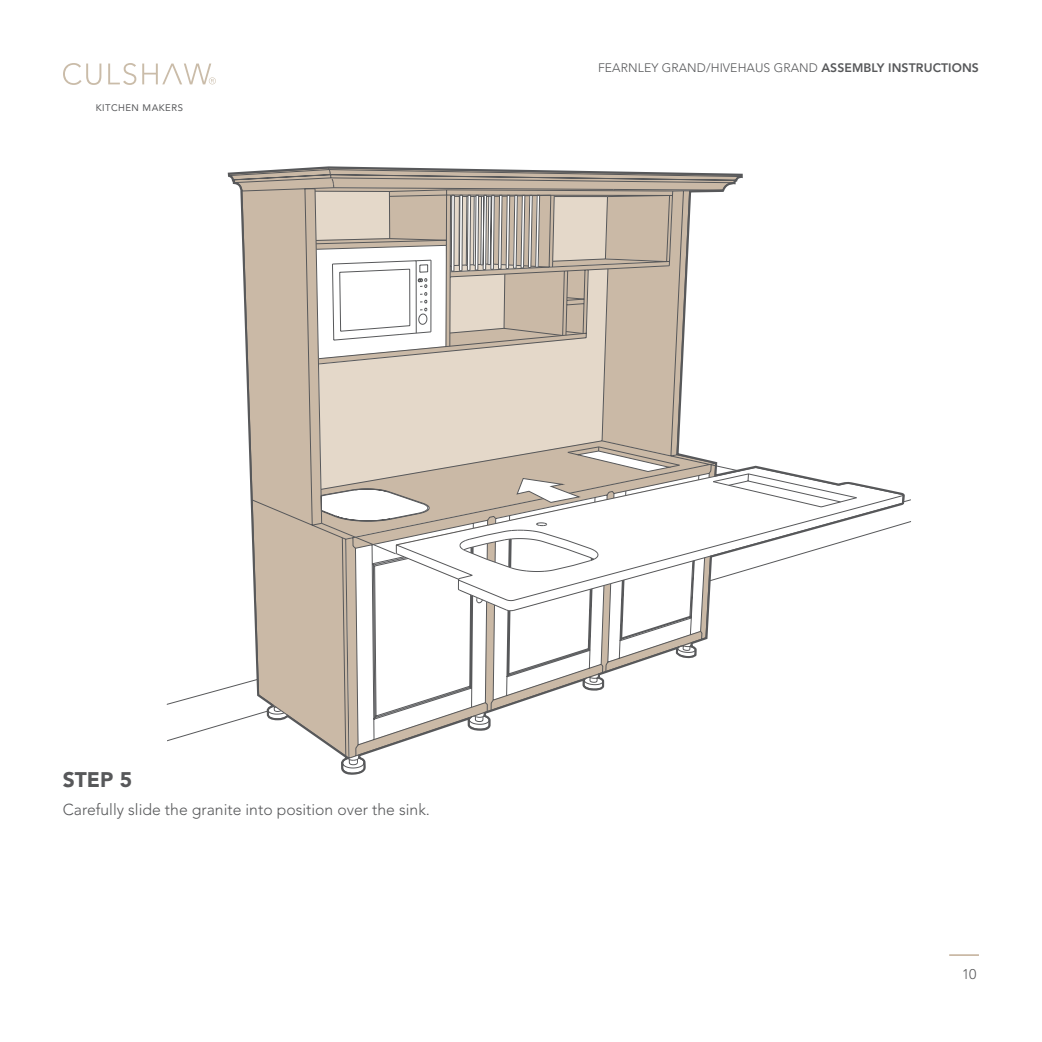
<style>
.page{position:relative;width:1042px;height:1042px;background:#fff}
.page>*{position:absolute;margin:0;border:0;box-sizing:border-box;transform-origin:0 0}
.t1{font:900 21px "Avenir LT Std";color:#57585a}
.t2{font:300 15.75px "Avenir LT Std";color:#57585a}
.t3{font:300 14px "Avenir LT Std";color:#57585a}
.t4{font:300 12.25px "Avenir LT Std";letter-spacing:.01em;color:#57585a}
.t5{font:9.45px "Avenir LT Std";letter-spacing:.05em;color:#57585a}
.s1{font-weight:800}
</style>
<div class="page">
<hr style="left:949px;top:954px;width:30px;height:2px;background:#cab9a6">
<svg style="left:63px;top:63px;width:38px;height:22px"></svg>
<svg style="left:108px;top:63px;width:28px;height:22px"></svg>
<svg style="left:142px;top:64px;width:74px;height:20px"></svg>
<svg style="left:227px;top:166px;width:679px;height:609px"></svg>
<svg style="left:315px;top:181px;width:401px;height:563px"></svg>
<p class="t5" style="left:96px;top:103px;width:89px">KITCHEN MAKERS</p>
<p class="t4" style="left:598px;top:61px;width:382px">FEARNLEY GRAND/HIVEHAUS GRAND <span class="s1">ASSEMBLY INSTRUCTIONS</span></p>
<p class="t1" style="left:63px;top:767px;width:71px">STEP 5</p>
<p class="t2" style="left:63px;top:800px;width:369px">Carefully slide the granite into position over the sink.</p>
<p class="t3" style="left:962px;top:966px;width:16px">10</p>
</div>
